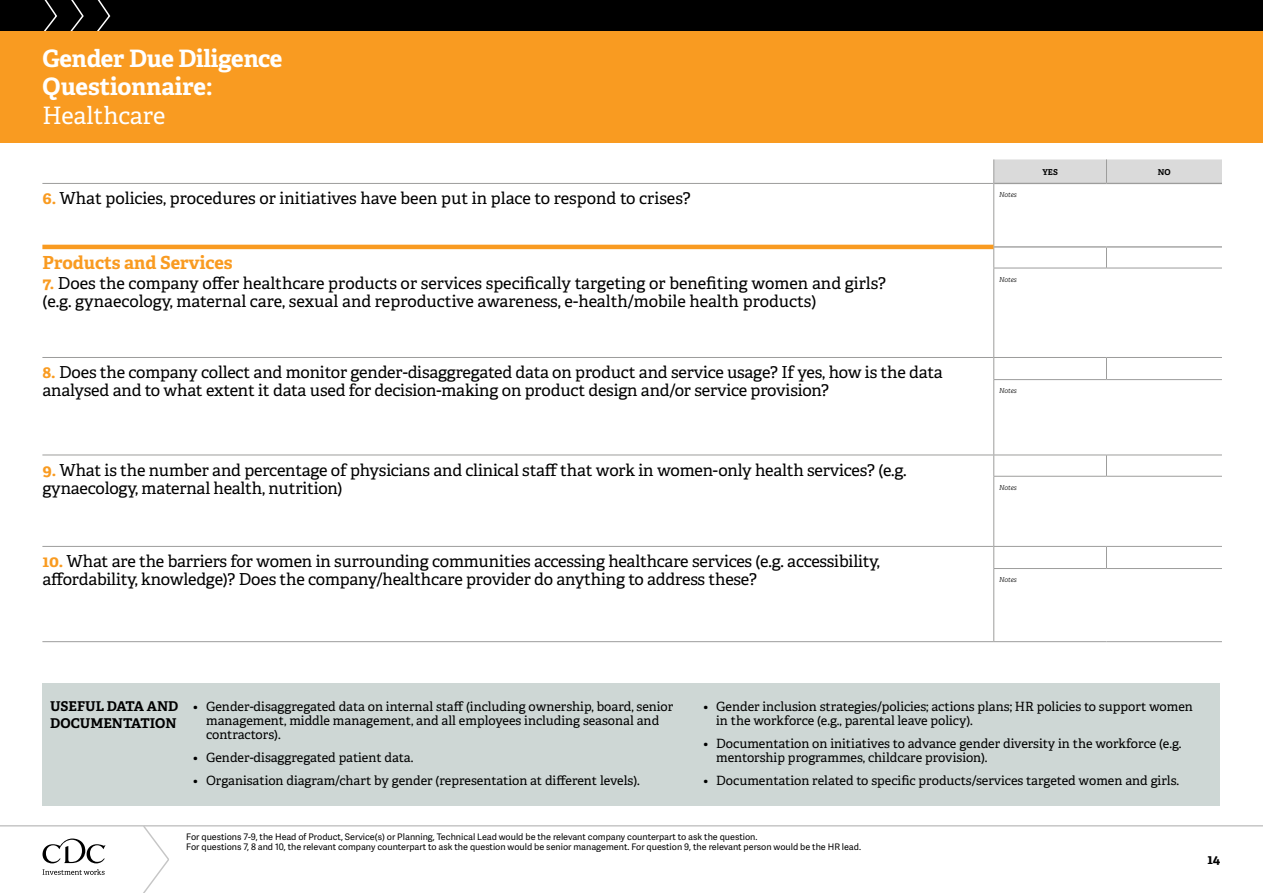
<style>
.page{position:relative;width:1263px;height:893px;background:#fff}
.page>*{position:absolute;margin:0;border:0;box-sizing:border-box;transform-origin:0 0}
.t1{font:700 24px/28.8px "Adelle PE";letter-spacing:-.01em;color:#fff}
.t2{font:24px "Adelle PE";letter-spacing:-.005em;color:#fff}
.t3{font:700 18px "Adelle PE";color:#f99b21}
.t4{font:16.5px/18px "Adelle PE";letter-spacing:-.01em;color:#000}
.t5{font:700 13.5px/16.5px "Adelle PE";color:#000}
.t6{font:12.75px/14.2px "Adelle PE";color:#000}
.t7{font:9px/10.8px "Adelle Sans";color:#000}
.t8{font:700 8.1px "Adelle PE";color:#000}
.t9{font:italic 6.75px "Adelle PE Lt";letter-spacing:-.01em;color:#000}
.s1{font-weight:700;color:#f99b21}
</style>
<div class="page">
<svg style="left:0;top:825px;width:1263px;height:68px"></svg>
<div style="left:42px;top:683px;width:1178px;height:122px;background:#ced7d5"></div>
<div style="left:0;top:0;width:1263px;height:32px;background:#000"></div>
<svg style="left:12px;top:0;width:99px;height:32px"></svg>
<div style="left:0;top:32px;width:1263px;height:111px;background:#f99b21"></div>
<hr style="left:993px;top:183px;width:1px;height:64px;background:#9d9d9c">
<svg style="left:993px;top:247px;width:1px;height:21px"></svg>
<svg style="left:1106px;top:248px;width:1px;height:20px"></svg>
<hr style="left:993px;top:268px;width:113px;height:1px;background:#9d9d9c">
<hr style="left:993px;top:268px;width:1px;height:89px;background:#9d9d9c">
<hr style="left:1106px;top:268px;width:116px;height:1px;background:#9d9d9c">
<hr style="left:994px;top:246px;width:112px;height:2px;background:#9d9d9c">
<hr style="left:1106px;top:246px;width:116px;height:2px;background:#9d9d9c">
<hr style="left:42px;top:357px;width:951px;height:1px;background:#9d9d9c">
<hr style="left:42px;top:455px;width:951px;height:1px;background:#9d9d9c">
<hr style="left:42px;top:546px;width:951px;height:1px;background:#9d9d9c">
<hr style="left:42px;top:641px;width:952px;height:1px;background:#9d9d9c">
<svg style="left:993px;top:159px;width:229px;height:24px;background:#d9d9d9"></svg>
<hr style="left:42px;top:183px;width:951px;height:1px;background:#9d9d9c">
<hr style="left:994px;top:183px;width:112px;height:1px;background:#9d9d9c">
<hr style="left:1106px;top:183px;width:116px;height:1px;background:#9d9d9c">
<hr style="left:993px;top:357px;width:113px;height:1px;background:#9d9d9c">
<svg style="left:993px;top:358px;width:1px;height:21px"></svg>
<hr style="left:1106px;top:357px;width:116px;height:1px;background:#9d9d9c">
<svg style="left:1106px;top:358px;width:1px;height:21px"></svg>
<hr style="left:993px;top:379px;width:113px;height:1px;background:#9d9d9c">
<hr style="left:993px;top:380px;width:1px;height:75px;background:#9d9d9c">
<hr style="left:1106px;top:379px;width:116px;height:1px;background:#9d9d9c">
<hr style="left:993px;top:455px;width:113px;height:1px;background:#9d9d9c">
<svg style="left:993px;top:455px;width:1px;height:21px"></svg>
<hr style="left:1106px;top:455px;width:116px;height:1px;background:#9d9d9c">
<svg style="left:1106px;top:455px;width:1px;height:21px"></svg>
<hr style="left:993px;top:476px;width:113px;height:1px;background:#9d9d9c">
<hr style="left:993px;top:477px;width:1px;height:69px;background:#9d9d9c">
<hr style="left:1106px;top:476px;width:116px;height:1px;background:#9d9d9c">
<hr style="left:993px;top:546px;width:113px;height:1px;background:#9d9d9c">
<svg style="left:993px;top:547px;width:1px;height:21px"></svg>
<hr style="left:1106px;top:546px;width:116px;height:1px;background:#9d9d9c">
<svg style="left:1106px;top:547px;width:1px;height:21px"></svg>
<hr style="left:993px;top:568px;width:113px;height:1px;background:#9d9d9c">
<hr style="left:993px;top:569px;width:1px;height:72px;background:#9d9d9c">
<hr style="left:1106px;top:568px;width:116px;height:1px;background:#9d9d9c">
<hr style="left:42px;top:245px;width:951px;height:4px;background:#f99b21">
<hr style="left:994px;top:641px;width:112px;height:1px;background:#9d9d9c">
<hr style="left:1106px;top:641px;width:116px;height:1px;background:#9d9d9c">
<h1 class="t1" style="left:43px;top:43px;width:242px">Gender Due Diligence<br>Questionnaire:</h1>
<h1 class="t2" style="left:43px;top:98px;width:124px">Healthcare</h1>
<p class="t4" style="left:42px;top:189px;width:650px"><span class="s1">6.</span> What policies, procedures or initiatives have been put in place to respond to crises?</p>
<p class="t9" style="left:999px;top:190px;width:19px">Notes</p>
<p class="t3" style="left:42px;top:250px;width:192px">Products and Services</p>
<p class="t4" style="left:42px;top:274px;width:845px"><span class="s1">7.</span> Does the company offer healthcare products or services specifically targeting or benefiting women and girls? (e.g. gynaecology, maternal care, sexual and reproductive awareness, e-health/mobile health products)</p>
<p class="t9" style="left:999px;top:274px;width:19px">Notes</p>
<p class="t4" style="left:42px;top:363px;width:902px"><span class="s1">8.</span> Does the company collect and monitor gender-disaggregated data on product and service usage? If yes, how is the data analysed and to what extent it data used for decision-making on product design and/or service provision?</p>
<p class="t4" style="left:42px;top:460px;width:866px"><span class="s1">9.</span> What is the number and percentage of physicians and clinical staff that work in women-only health services? (e.g. gynaecology, maternal health, nutrition)</p>
<p class="t4" style="left:42px;top:552px;width:839px"><span class="s1">10.</span> What are the barriers for women in surrounding communities accessing healthcare services (e.g. accessibility, affordability, knowledge)? Does the company/healthcare provider do anything to address these?</p>
<p class="t9" style="left:999px;top:386px;width:19px">Notes</p>
<p class="t9" style="left:999px;top:483px;width:19px">Notes</p>
<p class="t9" style="left:999px;top:575px;width:19px">Notes</p>
<p class="t8" style="left:1042px;top:166px;width:17px">YES</p>
<p class="t8" style="left:1158px;top:166px;width:14px">NO</p>
<p class="t5" style="left:50px;top:697px;width:130px">USEFUL DATA AND<br>DOCUMENTATION</p>
<p class="t6" style="left:206px;top:698px;width:469px;text-indent:-13px">• Gender-disaggregated data on internal staff (including ownership, board, senior management, middle management, and all employees including seasonal and contractors).</p>
<p class="t6" style="left:193px;top:750px;width:222px">• Gender-disaggregated patient data.</p>
<p class="t6" style="left:193px;top:772px;width:448px">• Organisation diagram/chart by gender (representation at different levels).</p>
<p class="t6" style="left:716px;top:698px;width:478px;text-indent:-13px">• Gender inclusion strategies/policies; actions plans; HR policies to support women in the workforce (e.g., parental leave policy).</p>
<p class="t6" style="left:716px;top:735px;width:467px;text-indent:-13px">• Documentation on initiatives to advance gender diversity in the workforce (e.g. mentorship programmes, childcare provision).</p>
<p class="t6" style="left:703px;top:772px;width:477px">• Documentation related to specific products/services targeted women and girls.</p>
<p class="t7" style="left:186px;top:831px;width:676px">For questions 7-9, the Head of Product, Service(s) or Planning, Technical Lead would be the relevant company counterpart to ask the question.<br>For questions 7, 8 and 10, the relevant company counterpart to ask the question would be senior management. For question 9, the relevant person would be the HR lead.</p>
<p class="t5" style="left:1207px;top:851px;width:15px">14</p>
</div>
